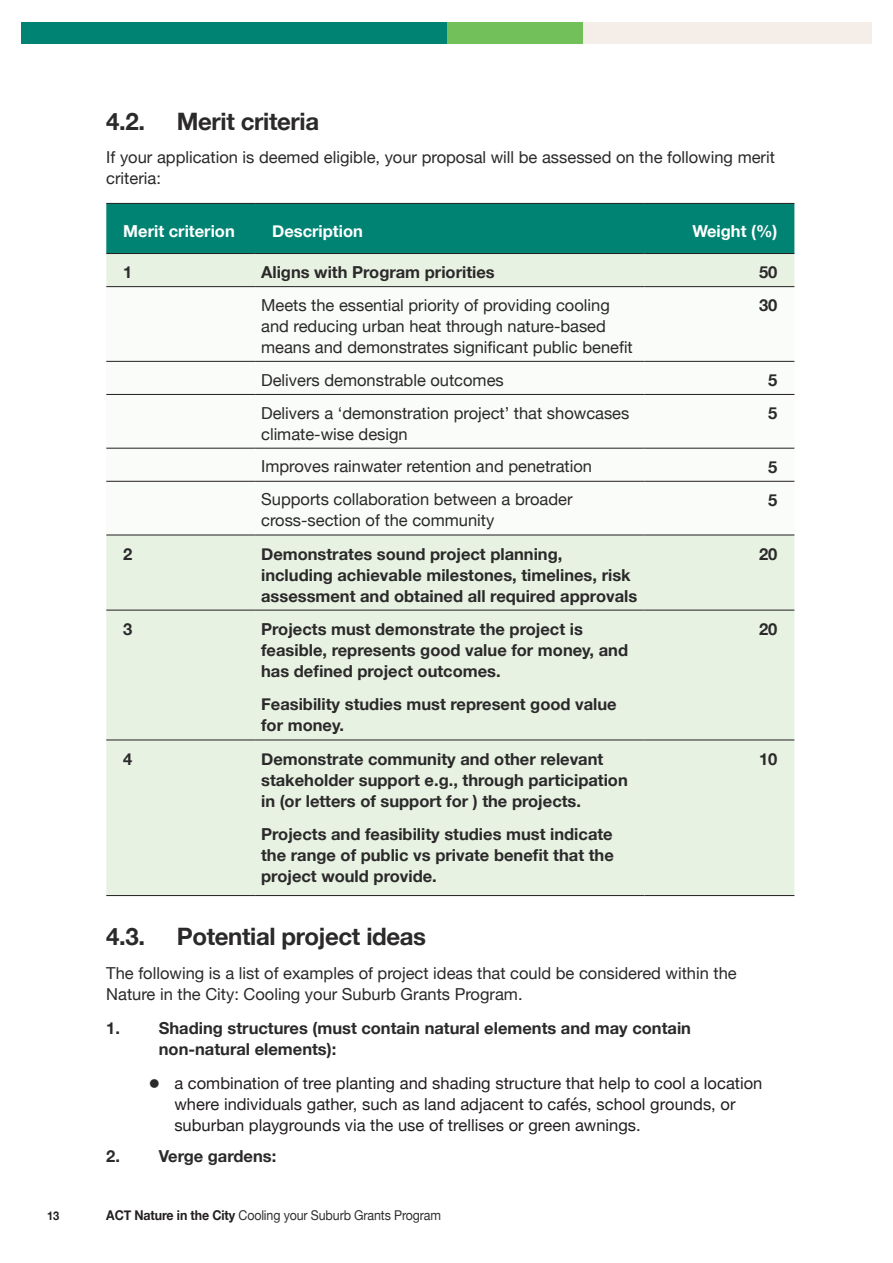
<style>
.page{position:relative;width:893px;height:1263px;background:#fff}
.page>*{position:absolute;margin:0;border:0;box-sizing:border-box;transform-origin:0 0}
.t1{font:700 24px "Helvetica Neue";letter-spacing:-.015em;color:#2b292a}
.SHS_body{font:700 16.5px/21px "Helvetica Neue";color:#2b292a}
.SHS_body-2{font:16.5px/21px "Helvetica Neue";color:#2b292a}
.t2{font:16.5px/21px "Helvetica Neue";color:#231f20}
.SHS_body-3{font:700 16.5px "Helvetica Neue";color:#fff}
.t3{font:13.5px "Helvetica Neue";letter-spacing:-.01em;color:#312f30;scale:.92 1}
.t4{font:700 12px "Helvetica Neue";color:#231f20;scale:.92 1}
.s1{font-weight:700;color:#231f20}
</style>
<div class="page">
<div style="left:428px;top:22px;width:207px;height:21px;background:#71c059"></div>
<div style="left:583px;top:22px;width:289px;height:21px;background:#f5ede8"></div>
<div style="left:21px;top:22px;width:426px;height:21px;background:#008373"></div>
<div style="left:106px;top:204px;width:688px;height:49px;background:#008373"></div>
<div style="left:106px;top:254px;width:688px;height:641px;background:#e7f2e2"></div>
<svg style="left:106px;top:287px;width:688px;height:248px"></svg>
<hr style="left:106px;top:203px;width:149px;height:1px;background:#231f20">
<hr style="left:255px;top:203px;width:389px;height:1px;background:#231f20">
<hr style="left:644px;top:203px;width:150px;height:1px;background:#231f20">
<hr style="left:106px;top:253px;width:149px;height:1px;background:#231f20">
<hr style="left:255px;top:253px;width:389px;height:1px;background:#231f20">
<hr style="left:644px;top:253px;width:150px;height:1px;background:#231f20">
<hr style="left:106px;top:286px;width:149px;height:1px;background:#231f20">
<hr style="left:255px;top:286px;width:389px;height:1px;background:#231f20">
<hr style="left:644px;top:286px;width:150px;height:1px;background:#231f20">
<hr style="left:106px;top:361px;width:149px;height:1px;background:#231f20">
<hr style="left:255px;top:361px;width:389px;height:1px;background:#231f20">
<hr style="left:644px;top:361px;width:150px;height:1px;background:#231f20">
<hr style="left:106px;top:394px;width:149px;height:1px;background:#231f20">
<hr style="left:255px;top:394px;width:389px;height:1px;background:#231f20">
<hr style="left:644px;top:394px;width:150px;height:1px;background:#231f20">
<hr style="left:106px;top:448px;width:149px;height:1px;background:#231f20">
<hr style="left:255px;top:448px;width:389px;height:1px;background:#231f20">
<hr style="left:644px;top:448px;width:150px;height:1px;background:#231f20">
<hr style="left:106px;top:481px;width:149px;height:1px;background:#231f20">
<hr style="left:255px;top:481px;width:389px;height:1px;background:#231f20">
<hr style="left:644px;top:481px;width:150px;height:1px;background:#231f20">
<hr style="left:106px;top:535px;width:149px;height:1px;background:#231f20">
<hr style="left:255px;top:535px;width:389px;height:1px;background:#231f20">
<hr style="left:644px;top:535px;width:150px;height:1px;background:#231f20">
<hr style="left:106px;top:610px;width:149px;height:1px;background:#231f20">
<hr style="left:255px;top:610px;width:389px;height:1px;background:#231f20">
<hr style="left:644px;top:610px;width:150px;height:1px;background:#231f20">
<hr style="left:106px;top:740px;width:149px;height:1px;background:#231f20">
<hr style="left:255px;top:740px;width:389px;height:1px;background:#231f20">
<hr style="left:644px;top:740px;width:150px;height:1px;background:#231f20">
<hr style="left:106px;top:895px;width:149px;height:1px;background:#231f20">
<hr style="left:255px;top:895px;width:389px;height:1px;background:#231f20">
<hr style="left:644px;top:895px;width:150px;height:1px;background:#231f20">
<p class="t1" style="left:106px;top:102px;width:40px">4.2.</p>
<p class="t1" style="left:177px;top:102px;width:144px">Merit criteria</p>
<p class="SHS_body-2" style="left:106px;top:148px;width:670px">If your application is deemed eligible, your proposal will be assessed on the following merit criteria:</p>
<p class="SHS_body-3" style="left:123px;top:218px;width:113px">Merit criterion</p>
<p class="SHS_body-3" style="left:272px;top:218px;width:92px">Description</p>
<p class="SHS_body-3" style="left:692px;top:218px;width:86px">Weight (%)</p>
<p class="SHS_body" style="left:123px;top:262px;width:11px">1</p>
<p class="SHS_body" style="left:261px;top:262px;width:235px">Aligns with Program priorities</p>
<p class="SHS_body" style="left:759px;top:262px;width:20px">50</p>
<p class="SHS_body-2" style="left:261px;top:295px;width:373px">Meets the essential priority of providing cooling and reducing urban heat through nature-based means and demonstrates significant public benefit</p>
<p class="SHS_body" style="left:759px;top:295px;width:20px">30</p>
<p class="SHS_body-2" style="left:261px;top:370px;width:244px">Delivers demonstrable outcomes</p>
<p class="SHS_body" style="left:768px;top:370px;width:11px">5</p>
<p class="SHS_body-2" style="left:261px;top:403px;width:370px">Delivers a ‘demonstration project’ that showcases climate-wise design</p>
<p class="SHS_body" style="left:768px;top:403px;width:11px">5</p>
<p class="SHS_body-2" style="left:261px;top:457px;width:332px">Improves rainwater retention and penetration</p>
<p class="SHS_body" style="left:768px;top:457px;width:11px">5</p>
<p class="SHS_body-2" style="left:261px;top:490px;width:313px">Supports collaboration between a broader cross-section of the community</p>
<p class="SHS_body" style="left:768px;top:490px;width:11px">5</p>
<p class="SHS_body" style="left:123px;top:544px;width:11px">2</p>
<p class="SHS_body" style="left:261px;top:544px;width:378px">Demonstrates sound project planning, including achievable milestones, timelines, risk assessment and obtained all required approvals</p>
<p class="SHS_body" style="left:759px;top:544px;width:20px">20</p>
<p class="SHS_body" style="left:123px;top:619px;width:11px">3</p>
<p class="SHS_body" style="left:261px;top:619px;width:368px">Projects must demonstrate the project is feasible, represents good value for money, and has defined project outcomes.</p>
<p class="SHS_body" style="left:261px;top:694px;width:357px">Feasibility studies must represent good value for money.</p>
<p class="SHS_body" style="left:759px;top:619px;width:20px">20</p>
<p class="SHS_body" style="left:123px;top:749px;width:11px">4</p>
<p class="SHS_body" style="left:261px;top:749px;width:368px">Demonstrate community and other relevant stakeholder support e.g., through participation in (or letters of support for ) the projects.</p>
<p class="SHS_body" style="left:261px;top:824px;width:354px;text-align:justify">Projects and feasibility studies must indicate the range of public vs private benefit that the project would provide.</p>
<p class="SHS_body" style="left:759px;top:749px;width:20px">10</p>
<p class="t1" style="left:106px;top:918px;width:40px">4.3.</p>
<p class="t1" style="left:177px;top:918px;width:251px">Potential project ideas</p>
<p class="SHS_body-2" style="left:106px;top:963px;width:632px">The following is a list of examples of project ideas that could be considered within the<br>Nature in the City: Cooling your Suburb Grants Program.</p>
<p class="SHS_body" style="left:159px;top:1018px;width:534px;text-indent:-53px">1. Shading structures (must contain natural elements and may contain non-natural elements):</p>
<p class="t2" style="left:174px;top:1073px;width:590px">a combination of tree planting and shading structure that help to cool a location where individuals gather, such as land adjacent to cafés, school grounds, or suburban playgrounds via the use of trellises or green awnings.</p>
<p class="SHS_body" style="left:106px;top:1146px;width:172px">2. Verge gardens:</p>
<p class="t4" style="left:47px;top:1207px;width:15px">13</p>
<p class="t3" style="left:106px;top:1206px;width:365px"><span class="s1">ACT Nature in the City</span> Cooling your Suburb Grants Program</p>
</div>
